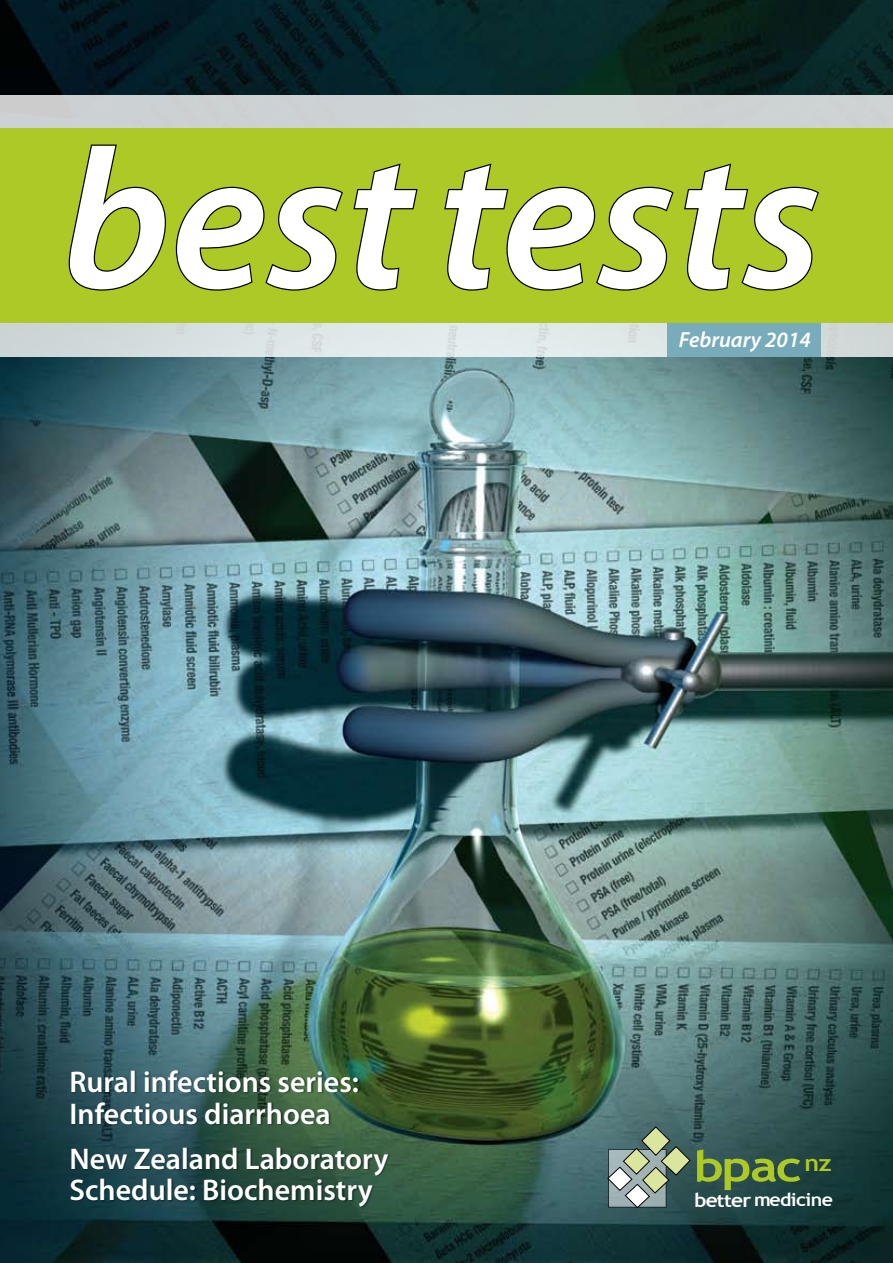
<style>
.page{position:relative;width:893px;height:1263px;background:#fff}
.page>*{position:absolute;margin:0;border:0;box-sizing:border-box;transform-origin:0 0}
.t1{font:italic 600 199.2px "Myriad Pro";color:#fff}
.t2{font:700 42.6px "Trebuchet MS";color:#acc925;scale:1.2 1}
.t3{font:600 30px/31.5px "Myriad Pro";color:#fff}
.t4{font:italic 600 21.9px "Myriad Pro";color:#fff}
.t5{font:700 18.15px "Trebuchet MS";letter-spacing:-.03em;color:#fff;scale:1.08 1}
.s1{font-size:19.35px}
</style>
<div class="page">
<img style="left:0;top:0;width:893px;height:1263px">
<svg style="left:0;top:94px;width:893px;height:262px;background:#cfd6d7"></svg>
<div style="left:0;top:128px;width:893px;height:195px;background:#acc925"></div>
<svg style="left:69px;top:144px;width:97px;height:147px"></svg>
<svg style="left:175px;top:186px;width:168px;height:105px"></svg>
<svg style="left:353px;top:163px;width:65px;height:128px"></svg>
<svg style="left:444px;top:163px;width:230px;height:128px"></svg>
<svg style="left:684px;top:163px;width:135px;height:128px"></svg>
<svg style="left:607px;top:1126px;width:83px;height:82px;background:#7f9487"></svg>
<div style="left:668px;top:323px;width:153px;height:33px;background:#78acbb"></div>
<div style="left:70px;top:1070px;width:391px;height:162px;background:#000;opacity:.4"></div>
<h1 class="t1" style="left:62px;top:94px;width:761px">best tests</h1>
<p class="t3" style="left:69px;top:1065px;width:291px">Rural infections series:<br>Infectious diarrhoea</p>
<p class="t3" style="left:69px;top:1142px;width:321px">New Zealand Laboratory<br>Schedule: Biochemistry</p>
<p class="t4" style="left:679px;top:326px;width:133px">February 2014</p>
<h2 class="t2" style="left:694px;top:1139px;width:116px">bpac<sup>nz</sup></h2>
<p class="t5" style="left:694px;top:1188px;width:130px"><span class="s1">be</span>tt<span class="s1">er</span> medicine</p>
</div>
